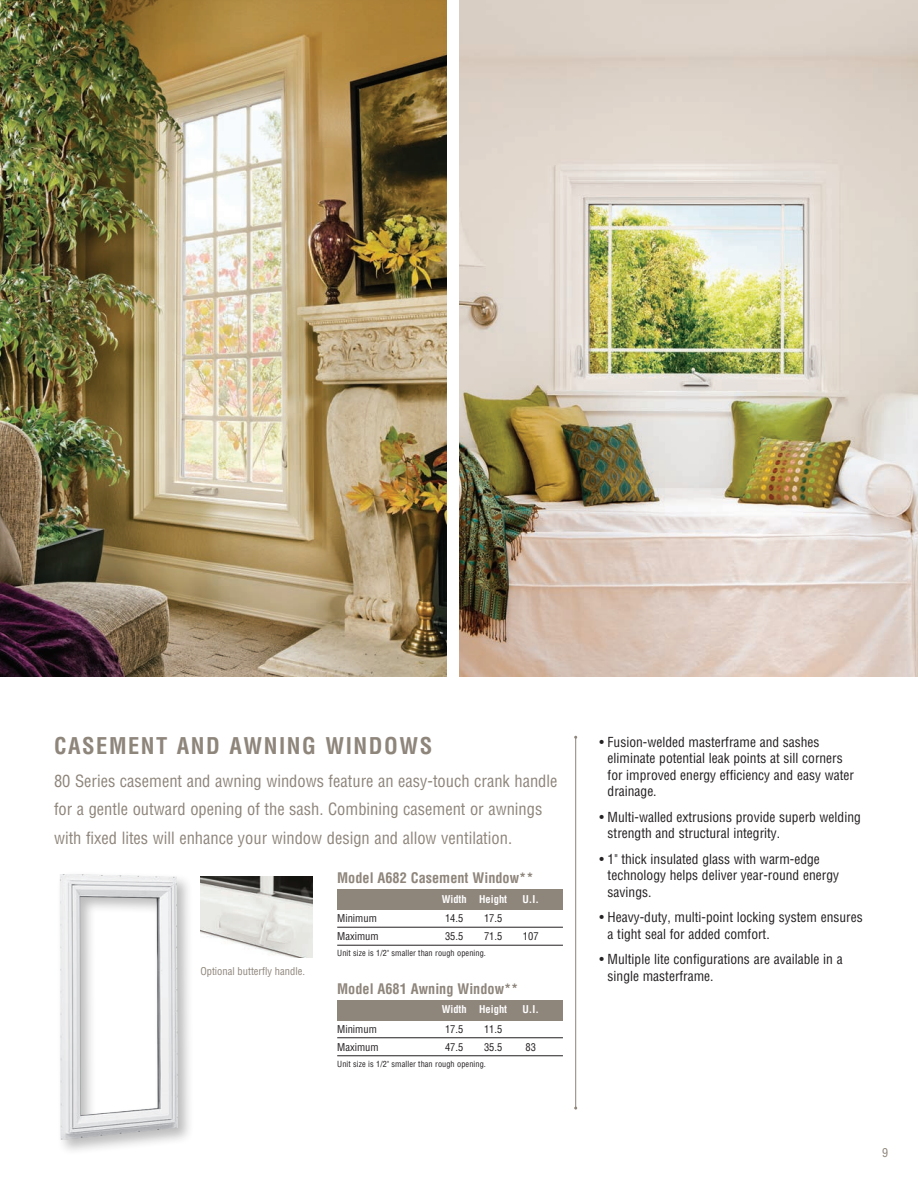
<style>
.page{position:relative;width:918px;height:1188px;background:#fff}
.page>*{position:absolute;margin:0;border:0;box-sizing:border-box;transform-origin:0 0}
.Subhead{font:700 condensed 22.5px "Helvetica";letter-spacing:.07em;color:#8e857b}
.Subhead-2{font:condensed 16.5px/28.5px "Helvetica";color:#8e857b}
.t1{font:700 condensed 14.25px "Helvetica";color:#8e857b}
.t2{font:condensed 13.5px/16.5px "Helvetica";color:#231f20}
.Subhead-3{font:condensed 12px "Helvetica";color:#8e857b}
.t3{font:condensed 10.5px "Helvetica";color:#231f20}
.t4{font:700 condensed 10.5px "Helvetica";color:#fff}
.t5{font:condensed 10.5px "Helvetica";color:#8e857b}
.t6{font:condensed 8.25px "Helvetica";letter-spacing:.01em;color:#231f20}
.s1{color:#262324}
</style>
<div class="page">
<img style="left:0;top:0;width:446px;height:677px">
<img style="left:459px;top:0;width:459px;height:677px">
<div style="left:337px;top:1000px;width:226px;height:20px;background:#8e857b"></div>
<hr style="left:337px;top:1037px;width:226px;height:1px;background:#231f20">
<hr style="left:337px;top:1055px;width:226px;height:1px;background:#231f20">
<div style="left:337px;top:890px;width:226px;height:20px;background:#8e857b"></div>
<hr style="left:337px;top:927px;width:226px;height:1px;background:#231f20">
<hr style="left:337px;top:945px;width:226px;height:1px;background:#231f20">
<div style="left:56px;top:870px;width:139px;height:286px;background:#231f20;opacity:.3"></div>
<img style="left:60px;top:874px;width:118px;height:266px">
<img style="left:200px;top:877px;width:112px;height:80px">
<hr style="left:575px;top:737px;width:1px;height:371px;background:#8e857b">
<p class="Subhead" style="left:54px;top:732px;width:380px">CASEMENT AND AWNING WINDOWS</p>
<p class="Subhead-2" style="left:54px;top:766px;width:505px">80 Series casement and awning windows feature an easy-touch crank handle for a gentle outward opening of the sash. Combining casement or awnings with fixed lites will enhance your window design and allow ventilation.</p>
<p class="t5" style="left:200px;top:965px;width:106px">Optional butterfly handle.</p>
<p class="t1" style="left:337px;top:870px;width:198px">Model A682 Casement Window**</p>
<p class="t4" style="left:442px;top:893px;width:67px">Width Height</p>
<p class="t4" style="left:523px;top:893px;width:18px">U.I.</p>
<p class="t3" style="left:337px;top:912px;width:41px">Minimum</p>
<p class="t3" style="left:445px;top:912px;width:20px">14.5</p>
<p class="t3" style="left:484px;top:912px;width:20px">17.5</p>
<p class="t3" style="left:337px;top:930px;width:43px">Maximum</p>
<p class="t3" style="left:445px;top:930px;width:20px">35.5</p>
<p class="t3" style="left:484px;top:930px;width:20px">71.5</p>
<p class="t3" style="left:523px;top:930px;width:17px">107</p>
<p class="t6" style="left:337px;top:948px;width:150px">Unit size is 1/2" smaller than rough opening.</p>
<p class="t1" style="left:337px;top:980px;width:183px">Model A681 Awning Window**</p>
<p class="t4" style="left:442px;top:1003px;width:67px">Width Height</p>
<p class="t4" style="left:523px;top:1003px;width:18px">U.I.</p>
<p class="t3" style="left:337px;top:1022px;width:41px">Minimum</p>
<p class="t3" style="left:445px;top:1022px;width:20px">17.5</p>
<p class="t3" style="left:484px;top:1022px;width:20px">11.5</p>
<p class="t3" style="left:337px;top:1040px;width:43px">Maximum</p>
<p class="t3" style="left:445px;top:1040px;width:20px">47.5</p>
<p class="t3" style="left:484px;top:1040px;width:20px">35.5</p>
<p class="t3" style="left:525px;top:1040px;width:12px">83</p>
<p class="t6" style="left:337px;top:1058px;width:150px">Unit size is 1/2" smaller than rough opening.</p>
<p class="t2" style="left:608px;top:733px;width:248px;text-indent:-8px"><span class="s1">•</span> Fusion-welded masterframe and sashes eliminate potential leak points at sill corners for improved energy efficiency and easy water drainage.</p>
<p class="t2" style="left:608px;top:808px;width:255px;text-indent:-8px"><span class="s1">•</span> Multi-walled extrusions provide superb welding strength and structural integrity.</p>
<p class="t2" style="left:608px;top:850px;width:233px;text-indent:-8px"><span class="s1">•</span> 1" thick insulated glass with warm-edge technology helps deliver year-round energy savings.</p>
<p class="t2" style="left:608px;top:909px;width:257px;text-indent:-8px"><span class="s1">•</span> Heavy-duty, multi-point locking system ensures a tight seal for added comfort.</p>
<p class="t2" style="left:608px;top:951px;width:237px;text-indent:-8px"><span class="s1">•</span> Multiple lite configurations are available in a single masterframe.</p>
<p class="Subhead-3" style="left:882px;top:1145px;width:7px">9</p>
</div>
